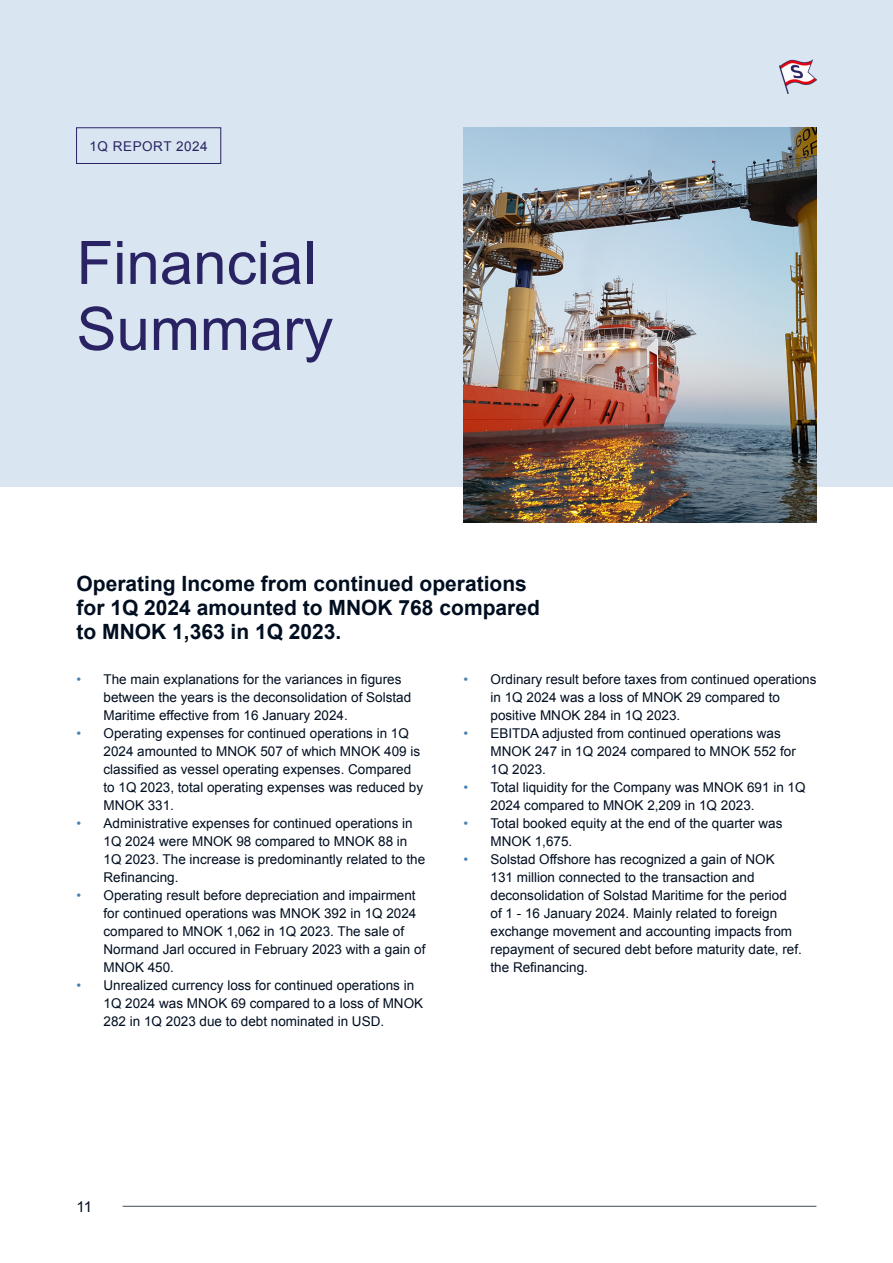
<style>
.page{position:relative;width:893px;height:1263px;background:#fff}
.page>*{position:absolute;margin:0;border:0;box-sizing:border-box;transform-origin:0 0}
.Heading_1{font:60px/66px "Arial";color:#2a2363}
.Heading_2{font:700 21px/24px "Arial";color:#010e20}
.t1{font:15px "Arial";color:#010e20}
.t2{font:13.5px/18px "Arial";color:#010e20}
.Stikktittel{font:13.5px "Arial";letter-spacing:.04em;color:#2a2363}
.s1{color:#4682b3}
</style>
<div class="page">
<div style="left:0;top:0;width:893px;height:486px;background:#d9e5f0"></div>
<div style="left:76px;top:128px;width:145px;height:36px;border:1px solid #2a2363"></div>
<img style="left:463px;top:128px;width:353px;height:394px">
<hr style="left:123px;top:1206px;width:693px;height:1px;background:#414a58">
<img style="left:779px;top:59px;width:37px;height:35px">
<p class="Stikktittel" style="left:89px;top:137px;width:120px">1Q REPORT 2024</p>
<p class="Heading_1" style="left:77px;top:230px;width:258px">Financial<br>Summary</p>
<p class="Heading_2" style="left:77px;top:573px;width:465px">Operating Income from continued operations for 1Q 2024 amounted to MNOK 768 compared to MNOK 1,363 in 1Q 2023.</p>
<p class="t2" style="left:104px;top:670px;width:309px;text-indent:-27px"><span class="s1">•</span> The main explanations for the variances in figures between the years is the deconsolidation of Solstad<br>Maritime effective from 16 January 2024.</p>
<p class="t2" style="left:104px;top:724px;width:321px;text-indent:-27px"><span class="s1">•</span> Operating expenses for continued operations in 1Q 2024 amounted to MNOK 507 of which MNOK 409 is classified as vessel operating expenses. Compared to 1Q 2023, total operating expenses was reduced by MNOK 331.</p>
<p class="t2" style="left:104px;top:814px;width:323px;text-indent:-27px"><span class="s1">•</span> Administrative expenses for continued operations in 1Q 2024 were MNOK 98 compared to MNOK 88 in 1Q 2023. The increase is predominantly related to the Refinancing.</p>
<p class="t2" style="left:104px;top:886px;width:323px;text-indent:-27px"><span class="s1">•</span> Operating result before depreciation and impairment for continued operations was MNOK 392 in 1Q 2024 compared to MNOK 1,062 in 1Q 2023. The sale of Normand Jarl occured in February 2023 with a gain of MNOK 450.</p>
<p class="t2" style="left:104px;top:976px;width:321px;text-indent:-27px"><span class="s1">•</span> Unrealized currency loss for continued operations in<br>1Q 2024 was MNOK 69 compared to a loss of MNOK<br>282 in 1Q 2023 due to debt nominated in USD.</p>
<p class="t2" style="left:490px;top:670px;width:327px;text-indent:-27px"><span class="s1">•</span> Ordinary result before taxes from continued operations in 1Q 2024 was a loss of MNOK 29 compared to positive MNOK 284 in 1Q 2023.</p>
<p class="t2" style="left:490px;top:724px;width:307px;text-indent:-27px"><span class="s1">•</span> EBITDA adjusted from continued operations was<br>MNOK 247 in 1Q 2024 compared to MNOK 552 for<br>1Q 2023.</p>
<p class="t2" style="left:490px;top:778px;width:317px;text-indent:-27px"><span class="s1">•</span> Total liquidity for the Company was MNOK 691 in 1Q<br>2024 compared to MNOK 2,209 in 1Q 2023.</p>
<p class="t2" style="left:490px;top:814px;width:293px;text-indent:-27px"><span class="s1">•</span> Total booked equity at the end of the quarter was<br>MNOK 1,675.</p>
<p class="t2" style="left:490px;top:850px;width:313px;text-indent:-27px"><span class="s1">•</span> Solstad Offshore has recognized a gain of NOK<br>131 million connected to the transaction and deconsolidation of Solstad Maritime for the period<br>of 1 - 16 January 2024. Mainly related to foreign exchange movement and accounting impacts from repayment of secured debt before maturity date, ref. the Refinancing.</p>
<p class="t1" style="left:77px;top:1197px;width:17px">11</p>
</div>
